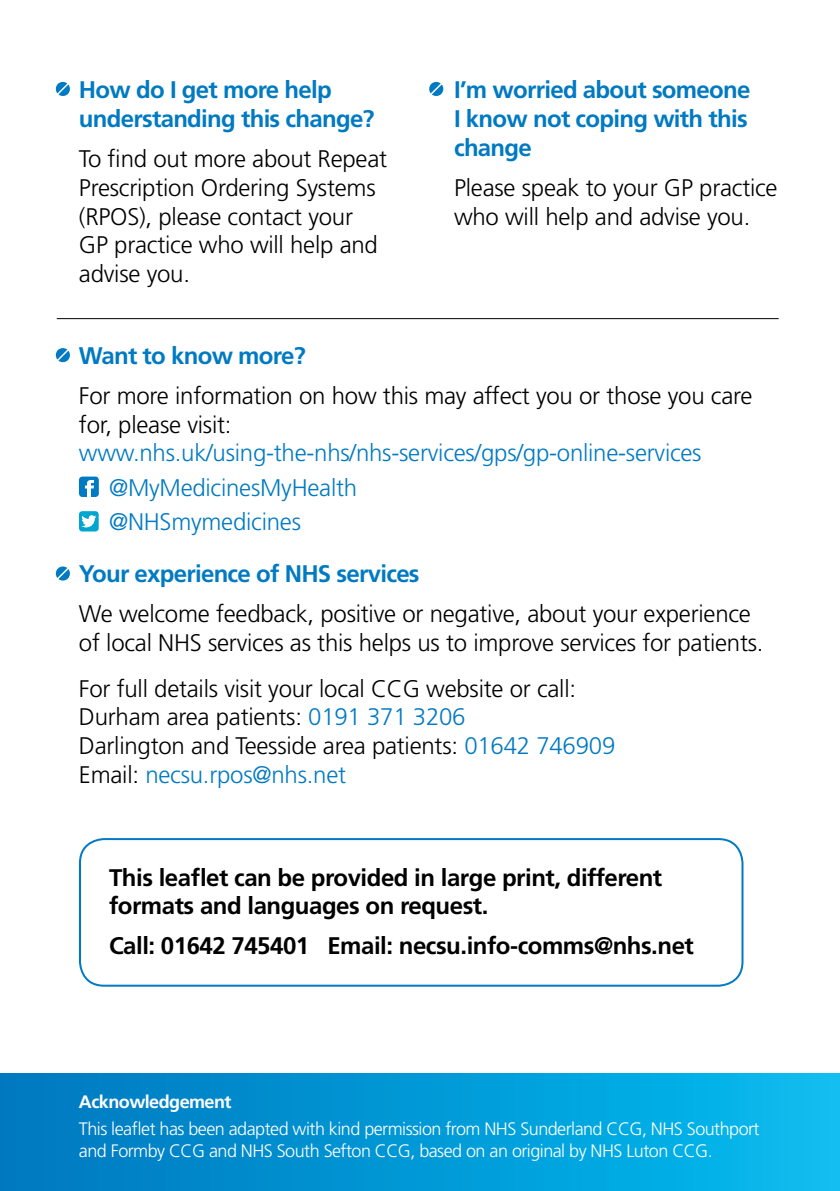
<style>
.page{position:relative;width:840px;height:1191px;background:#fff}
.page>*{position:absolute;margin:0;border:0;box-sizing:border-box;transform-origin:0 0}
.t1{font:300 24px/28.8px "Frutiger";letter-spacing:-.01em;color:#000}
.t2{font:700 24px/28.8px "Frutiger";letter-spacing:-.03em;color:#007ac2}
.t3{font:700 24px/28.8px "Frutiger";letter-spacing:-.02em;color:#000}
.t4{font:300 24px/34.4px "Frutiger";letter-spacing:-.01em;color:#007ac2}
.t5{font:300 18px/21.6px "Frutiger";letter-spacing:-.03em;color:#fff}
.t6{font:700 18px "Frutiger";letter-spacing:-.03em;color:#fff}
.s1{color:#007ac2}
</style>
<div class="page">
<div style="left:0;top:1073px;width:839px;height:118px;background:linear-gradient(to right,#0077be,#07bcef)"></div>
<svg style="left:55px;top:81px;width:15px;height:15px"></svg>
<svg style="left:55px;top:348px;width:15px;height:15px"></svg>
<svg style="left:55px;top:566px;width:15px;height:15px"></svg>
<svg style="left:429px;top:81px;width:15px;height:15px"></svg>
<div style="left:79px;top:476px;width:20px;height:21px;background:#007ac2;border-radius:3px"></div>
<svg style="left:85px;top:480px;width:9px;height:17px"></svg>
<div style="left:79px;top:511px;width:20px;height:20px;background:#00a6ce;border-radius:3px"></div>
<svg style="left:81px;top:515px;width:15px;height:12px"></svg>
<div style="left:79px;top:838px;width:664px;height:148px;border:2px solid #007ac2;border-radius:24px"></div>
<hr style="left:57px;top:318px;width:721px;height:1px;background:#000">
<p class="t2" style="left:79px;top:75px;width:297px">How do I get more help understanding this change?</p>
<p class="t1" style="left:79px;top:144px;width:309px">To find out more about Repeat<br>Prescription Ordering Systems (RPOS), please contact your<br>GP practice who will help and advise you.</p>
<p class="t2" style="left:454px;top:75px;width:298px;text-align:justify">I’m worried about someone I know not coping with this change</p>
<p class="t1" style="left:454px;top:173px;width:325px">Please speak to your GP practice who will help and advise you.</p>
<p class="t2" style="left:79px;top:341px;width:228px">Want to know more?</p>
<p class="t1" style="left:79px;top:381px;width:674px">For more information on how this may affect you or those you care for, please visit:</p>
<p class="t4" style="left:109px;top:436px;width:593px;text-indent:-30px">www.nhs.uk/using-the-nhs/nhs-services/gps/gp-online-services @MyMedicinesMyHealth<br>@NHSmymedicines</p>
<p class="t2" style="left:79px;top:559px;width:342px">Your experience of NHS services</p>
<p class="t1" style="left:79px;top:599px;width:685px">We welcome feedback, positive or negative, about your experience of local NHS services as this helps us to improve services for patients.</p>
<p class="t1" style="left:79px;top:674px;width:537px">For full details visit your local CCG website or call:<br>Durham area patients: <span class="s1">0191 371 3206<br></span>Darlington and Teesside area patients: <span class="s1">01642 746909<br></span>Email: <span class="s1">necsu.rpos@nhs.net</span></p>
<p class="t3" style="left:109px;top:862px;width:554px">This leaflet can be provided in large print, different formats and languages on request.</p>
<p class="t3" style="left:109px;top:931px;width:586px">Call: 01642 745401 Email: necsu.info-comms@nhs.net</p>
<p class="t6" style="left:79px;top:1091px;width:154px">Acknowledgement</p>
<p class="t5" style="left:79px;top:1118px;width:681px">This leaflet has been adapted with kind permission from NHS Sunderland CCG, NHS Southport and Formby CCG and NHS South Sefton CCG, based on an original by NHS Luton CCG.</p>
</div>
